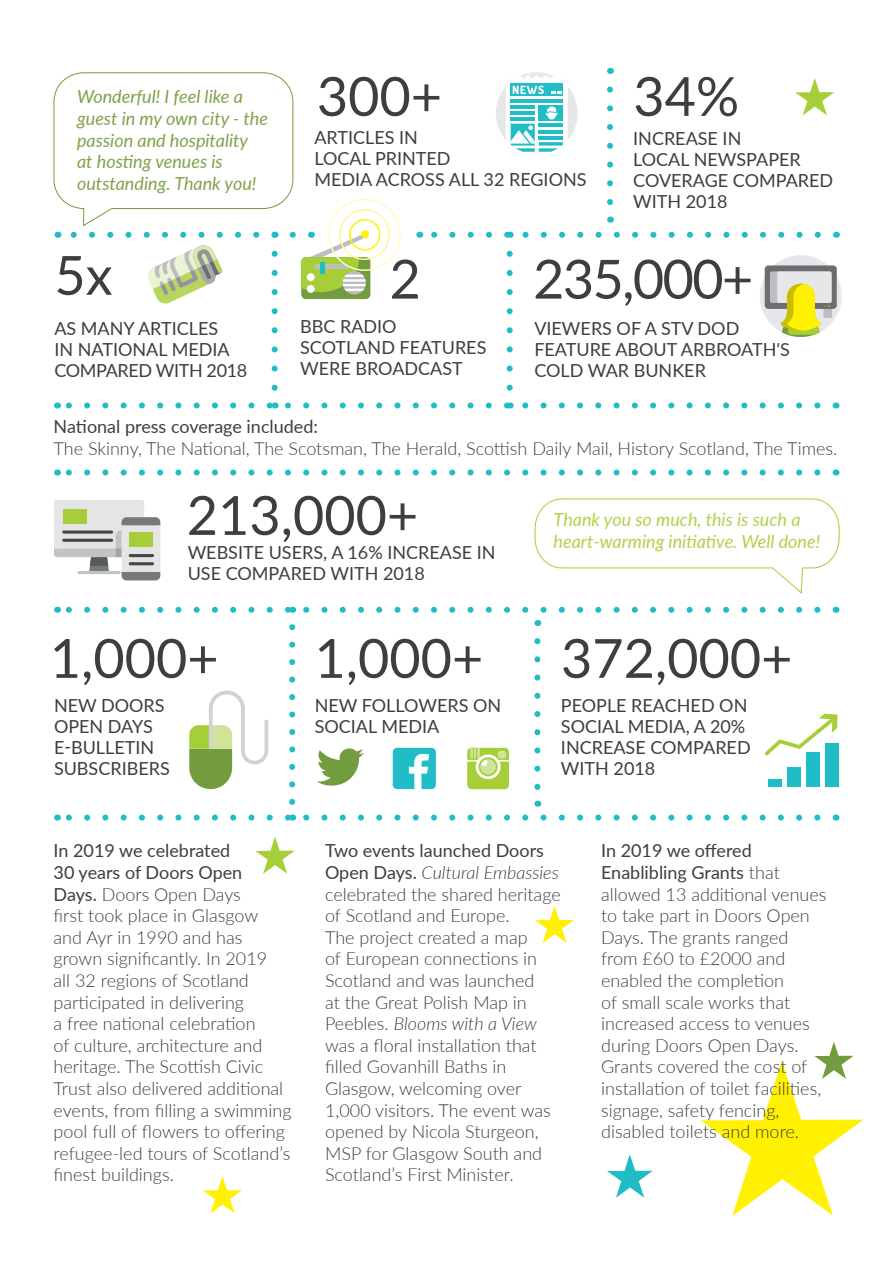
<style>
.page{position:relative;width:893px;height:1263px;background:#fff}
.page>*{position:absolute;margin:0;border:0;box-sizing:border-box;transform-origin:0 0}
.t1{font:54px "Lato";color:#3e3e3f}
.t2{font:300 18px/21.6px "Lato";color:#3e3e3f}
.t3{font:18px/21px "Lato";color:#3e3e3f}
.t4{font:italic 18px/21.6px "Lato";color:#7fa24a}
.t5{font:italic 18px/21.6px "Lato";color:#aed24a}
.s1{font-weight:400}
.s2{font-style:italic}
</style>
<div class="page">
<div style="left:826px;top:743px;width:13px;height:44px;background:#21bdc6"></div>
<svg style="left:66px;top:469px;width:751px;height:6px"></svg>
<svg style="left:534px;top:498px;width:306px;height:96px"></svg>
<svg style="left:66px;top:607px;width:751px;height:6px"></svg>
<svg style="left:496px;top:72px;width:82px;height:80px"></svg>
<svg style="left:507px;top:254px;width:6px;height:137px"></svg>
<svg style="left:607px;top:90px;width:6px;height:115px"></svg>
<svg style="left:54px;top:500px;width:106px;height:80px"></svg>
<div style="left:129px;top:532px;width:24px;height:15px;background:#a6ce39"></div>
<hr style="left:78px;top:571px;width:43px;height:3px;background:#c2c3c3;border-radius:2px">
<svg style="left:62px;top:530px;width:51px;height:4px"></svg>
<hr style="left:62px;top:539px;width:51px;height:3px;background:#444749;border-radius:2px">
<hr style="left:129px;top:554px;width:25px;height:3px;background:#444749;border-radius:2px">
<hr style="left:129px;top:562px;width:25px;height:3px;background:#444749;border-radius:2px">
<div style="left:760px;top:255px;width:82px;height:82px;background:#e6e7e9;border-radius:50%"></div>
<div style="left:823px;top:306px;width:9px;height:12px;background:#bcbdc0"></div>
<div style="left:765px;top:265px;width:72px;height:44px;background:#6c6d70;border-radius:4px"></div>
<div style="left:770px;top:271px;width:61px;height:32px;background:#bcbdc0;border-radius:2px"></div>
<div style="left:777px;top:271px;width:54px;height:32px;background:#e6e7e9;border-radius:2px"></div>
<svg style="left:780px;top:283px;width:50px;height:54px"></svg>
<div style="left:54px;top:72px;width:239px;height:137px;border:1px solid #739c3e;border-radius:29px"></div>
<svg style="left:272px;top:254px;width:6px;height:137px"></svg>
<svg style="left:607px;top:1154px;width:46px;height:44px"></svg>
<svg style="left:203px;top:1176px;width:39px;height:37px"></svg>
<svg style="left:701px;top:1042px;width:162px;height:174px"></svg>
<svg style="left:256px;top:837px;width:39px;height:37px"></svg>
<svg style="left:535px;top:906px;width:39px;height:37px"></svg>
<svg style="left:66px;top:620px;width:771px;height:200px"></svg>
<svg style="left:795px;top:78px;width:39px;height:37px"></svg>
<svg style="left:70px;top:232px;width:223px;height:6px"></svg>
<div style="left:361px;top:230px;width:8px;height:8px;background:#fff101;border-radius:50%"></div>
<div style="left:301px;top:257px;width:69px;height:42px;background:#739c3e;border-radius:5px"></div>
<div style="left:343px;top:271px;width:23px;height:23px;background:#bcbdc0;border-radius:50%"></div>
<svg style="left:301px;top:232px;width:65px;height:60px"></svg>
<div style="left:307px;top:285px;width:8px;height:8px;background:#fff;border-radius:50%"></div>
<div style="left:307px;top:273px;width:8px;height:8px;background:#fff;border-radius:50%"></div>
<svg style="left:147px;top:245px;width:76px;height:59px"></svg>
<svg style="left:66px;top:402px;width:751px;height:6px"></svg>
<svg style="left:431px;top:232px;width:387px;height:6px"></svg>
<div style="left:349px;top:219px;width:31px;height:32px;border:2px solid #fff101;border-radius:50%"></div>
<div style="left:339px;top:209px;width:51px;height:51px;border:2px solid #fff79a;border-radius:50%"></div>
<div style="left:328px;top:199px;width:73px;height:72px;border:2px solid #fffbcc;border-radius:50%"></div>
<p class="t4" style="left:77px;top:85px;width:192px">Wonderful! I feel like a guest in my own city - the passion and hospitality at hosting venues is outstanding. Thank you!</p>
<h1 class="t1" style="left:54px;top:236px;width:60px">5x</h1>
<p class="t3" style="left:54px;top:317px;width:194px">AS MANY ARTICLES<br>IN NATIONAL MEDIA<br>COMPARED WITH 2018</p>
<h1 class="t1" style="left:317px;top:58px;width:127px">300+</h1>
<h1 class="t1" style="left:633px;top:58px;width:107px">34%</h1>
<p class="t3" style="left:314px;top:126px;width:274px">ARTICLES IN<br>LOCAL PRINTED<br>MEDIA ACROSS ALL 32 REGIONS</p>
<p class="t3" style="left:633px;top:127px;width:202px">INCREASE IN<br>LOCAL NEWSPAPER<br>COVERAGE COMPARED<br>WITH 2018</p>
<h1 class="t1" style="left:389px;top:240px;width:33px">2</h1>
<h1 class="t1" style="left:533px;top:240px;width:222px">235,000+</h1>
<p class="t3" style="left:534px;top:317px;width:257px">VIEWERS OF A STV DOD<br>FEATURE ABOUT ARBROATH'S<br>COLD WAR BUNKER</p>
<p class="t3" style="left:300px;top:315px;width:188px">BBC RADIO<br>SCOTLAND FEATURES<br>WERE BROADCAST</p>
<p class="t3" style="left:54px;top:415px;width:266px">National press coverage included:</p>
<p class="t2" style="left:54px;top:437px;width:785px">The Skinny, The National, The Scotsman, The Herald, Scottish Daily Mail, History Scotland, The Times.</p>
<h1 class="t1" style="left:187px;top:477px;width:233px">213,000+</h1>
<p class="t3" style="left:188px;top:541px;width:309px">WEBSITE USERS, A 16% INCREASE IN<br>USE COMPARED WITH 2018</p>
<p class="t5" style="left:554px;top:508px;width:268px">Thank you so much, this is such a heart-warming initiative. Well done!</p>
<h1 class="t1" style="left:50px;top:619px;width:170px">1,000+</h1>
<p class="t3" style="left:54px;top:694px;width:117px">NEW DOORS<br>OPEN DAYS<br>E-BULLETIN<br>SUBSCRIBERS</p>
<h1 class="t1" style="left:314px;top:619px;width:170px">1,000+</h1>
<h1 class="t1" style="left:561px;top:619px;width:233px">372,000+</h1>
<p class="t3" style="left:561px;top:694px;width:191px">PEOPLE REACHED ON<br>SOCIAL MEDIA, A 20%<br>INCREASE COMPARED<br>WITH 2018</p>
<p class="t3" style="left:315px;top:694px;width:188px">NEW FOLLOWERS ON<br>SOCIAL MEDIA</p>
<p class="t2" style="left:54px;top:839px;width:239px"><span class="s1">In 2019 we celebrated<br>30 years of Doors Open<br>Days.</span> Doors Open Days<br>first took place in Glasgow<br>and Ayr in 1990 and has grown significantly. In 2019<br>all 32 regions of Scotland participated in delivering<br>a free national celebration<br>of culture, architecture and heritage. The Scottish Civic<br>Trust also delivered additional events, from filling a swimming pool full of flowers to offering refugee-led tours of Scotland’s finest buildings.</p>
<p class="t2" style="left:325px;top:839px;width:237px"><span class="s1">Two events launched Doors<br>Open Days.</span> <span class="s2">Cultural Embassies </span>celebrated the shared heritage of Scotland and Europe.<br>The project created a map<br>of European connections in<br>Scotland and was launched<br>at the Great Polish Map in<br>Peebles. <span class="s2">Blooms with a View </span>was a floral installation that filled Govanhill Baths in<br>Glasgow, welcoming over<br>1,000 visitors. The event was opened by Nicola Sturgeon,<br>MSP for Glasgow South and<br>Scotland’s First Minister.</p>
<p class="t2" style="left:601px;top:839px;width:227px"><span class="s1">In 2019 we offered<br>Enablibling Grants</span> that allowed 13 additional venues to take part in Doors Open<br>Days. The grants ranged from £60 to £2000 and enabled the completion<br>of small scale works that increased access to venues during Doors Open Days.<br>Grants covered the cost of installation of toilet facilities, signage, safety fencing, disabled toilets and more.</p>
</div>
